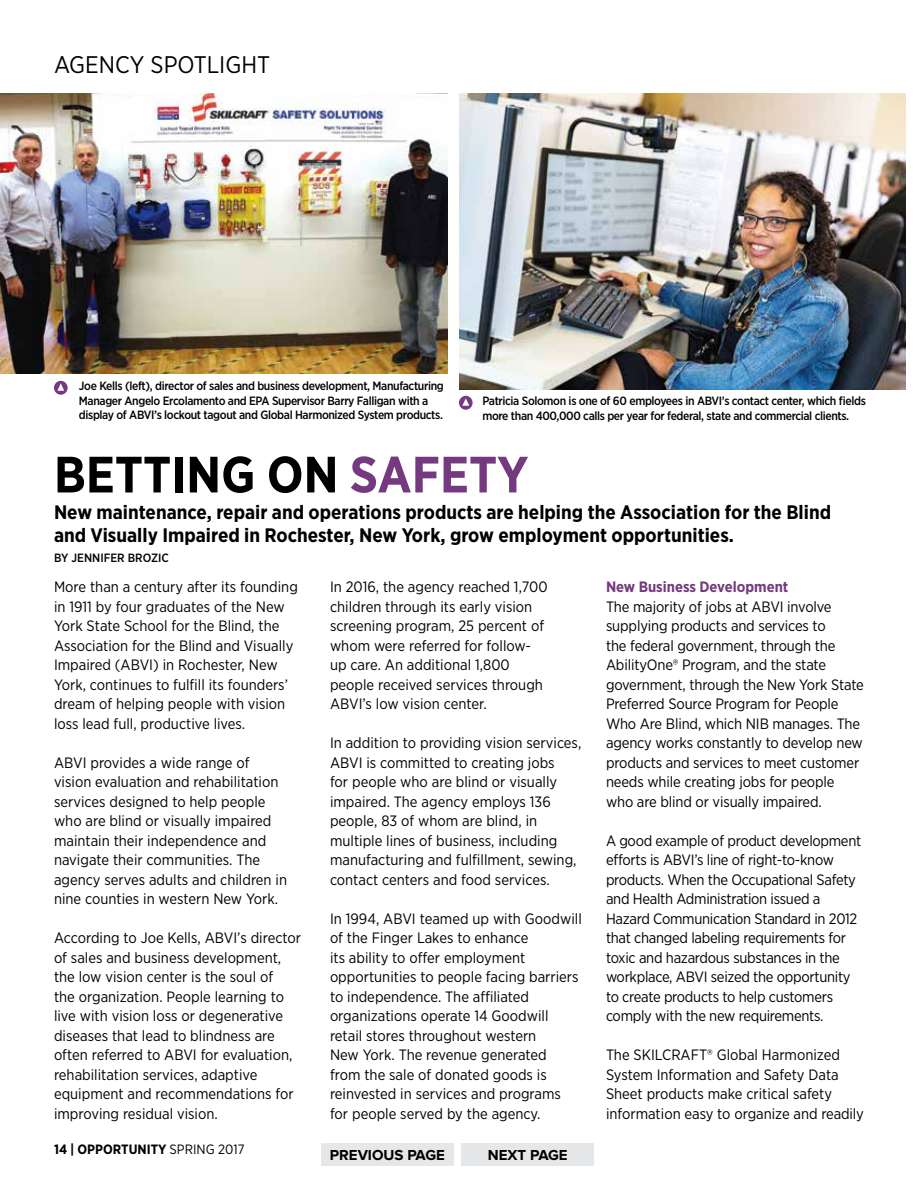
<style>
.page{position:relative;width:918px;height:1188px;background:#fff}
.page>*{position:absolute;margin:0;border:0;box-sizing:border-box;transform-origin:0 0}
.t1{font:700 51px "Gotham Narrow";color:#000}
.t2{font:24px "Gotham Narrow";color:#000}
.t3{font:700 19.5px/23.4px "Gotham Narrow";color:#000}
.t4{font:15px/19.5px "Gotham Narrow";color:#000}
.t5{font:15px/19.5px "Gotham Narrow";letter-spacing:-.02em;color:#000}
.t6{font:700 15px "Gotham Narrow";color:#74397e}
.t7{font:700 15px "Proxima Nova";color:#000}
.t8{font:700 13.5px "Gotham Narrow";color:#000}
.t9{font:500 12px/14.4px "Gotham Narrow";letter-spacing:-.03em;color:#000}
.t10{font:500 12px "Gotham Narrow";color:#000}
.s1{color:#74397e}
.s2{font-weight:400}
</style>
<div class="page">
<div style="left:54px;top:381px;width:14px;height:14px;background:#74397e;border-radius:50%"></div>
<svg style="left:57px;top:383px;width:7px;height:8px"></svg>
<div style="left:459px;top:396px;width:14px;height:14px;background:#74397e;border-radius:50%"></div>
<svg style="left:462px;top:398px;width:7px;height:8px"></svg>
<img style="left:0;top:93px;width:447px;height:280px">
<img style="left:459px;top:93px;width:446px;height:297px">
<div style="left:321px;top:1143px;width:133px;height:23px;background:#e6e7e8"></div>
<div style="left:461px;top:1143px;width:133px;height:23px;background:#e6e7e8"></div>
<h1 class="t2" style="left:54px;top:50px;width:218px">AGENCY SPOTLIGHT</h1>
<p class="t9" style="left:79px;top:379px;width:366px">Joe Kells (left), director of sales and business development, Manufacturing<br>Manager Angelo Ercolamento and EPA Supervisor Barry Falligan with a display of ABVI’s lockout tagout and Global Harmonized System products.</p>
<p class="t9" style="left:482px;top:394px;width:385px">Patricia Solomon is one of 60 employees in ABVI’s contact center, which fields more than 400,000 calls per year for federal, state and commercial clients.</p>
<h2 class="t1" style="left:54px;top:442px;width:476px">BETTING ON <span class="s1">SAFETY</span></h2>
<h3 class="t3" style="left:54px;top:500px;width:779px">New maintenance, repair and operations products are helping the Association for the Blind and Visually Impaired in Rochester, New York, grow employment opportunities.</h3>
<p class="t10" style="left:54px;top:550px;width:116px">BY JENNIFER BROZIC</p>
<p class="t4" style="left:54px;top:577px;width:245px">More than a century after its founding in 1911 by four graduates of the New York State School for the Blind, the Association for the Blind and Visually Impaired (ABVI) in Rochester, New York, continues to fulfill its founders’ dream of helping people with vision loss lead full, productive lives.</p>
<p class="t4" style="left:54px;top:753px;width:235px">ABVI provides a wide range of vision evaluation and rehabilitation services designed to help people who are blind or visually impaired maintain their independence and navigate their communities. The agency serves adults and children in nine counties in western New York.</p>
<p class="t4" style="left:54px;top:928px;width:249px">According to Joe Kells, ABVI’s director of sales and business development, the low vision center is the soul of<br>the organization. People learning to live with vision loss or degenerative diseases that lead to blindness are often referred to ABVI for evaluation, rehabilitation services, adaptive equipment and recommendations for improving residual vision.</p>
<h3 class="t6" style="left:606px;top:578px;width:184px">New Business Development</h3>
<p class="t4" style="left:606px;top:597px;width:259px">The majority of jobs at ABVI involve supplying products and services to<br>the federal government, through the AbilityOne® Program, and the state government, through the New York State Preferred Source Program for People Who Are Blind, which NIB manages. The agency works constantly to develop new products and services to meet customer needs while creating jobs for people who are blind or visually impaired.</p>
<p class="t5" style="left:606px;top:831px;width:257px">A good example of product development efforts is ABVI’s line of right-to-know products. When the Occupational Safety and Health Administration issued a Hazard Communication Standard in 2012 that changed labeling requirements for toxic and hazardous substances in the workplace, ABVI seized the opportunity to create products to help customers comply with the new requirements.</p>
<p class="t4" style="left:606px;top:1045px;width:259px">The SKILCRAFT® Global Harmonized System Information and Safety Data Sheet products make critical safety information easy to organize and readily</p>
<p class="t4" style="left:330px;top:577px;width:219px">In 2016, the agency reached 1,700 children through its early vision screening program, 25 percent of whom were referred for follow&shy;up care. An additional 1,800 people received services through<br>ABVI’s low vision center.</p>
<p class="t4" style="left:330px;top:733px;width:253px">In addition to providing vision services, ABVI is committed to creating jobs<br>for people who are blind or visually impaired. The agency employs 136 people, 83 of whom are blind, in multiple lines of business, including manufacturing and fulfillment, sewing, contact centers and food services.</p>
<p class="t4" style="left:330px;top:909px;width:253px">In 1994, ABVI teamed up with Goodwill of the Finger Lakes to enhance<br>its ability to offer employment opportunities to people facing barriers to independence. The affiliated organizations operate 14 Goodwill retail stores throughout western<br>New York. The revenue generated<br>from the sale of donated goods is reinvested in services and programs for people served by the agency.</p>
<p class="t8" style="left:54px;top:1140px;width:192px">14 | OPPORTUNITY <span class="s2">SPRING 2017</span></p>
<p class="t7" style="left:330px;top:1148px;width:117px">PREVIOUS PAGE</p>
<p class="t7" style="left:488px;top:1148px;width:81px">NEXT PAGE</p>
</div>
